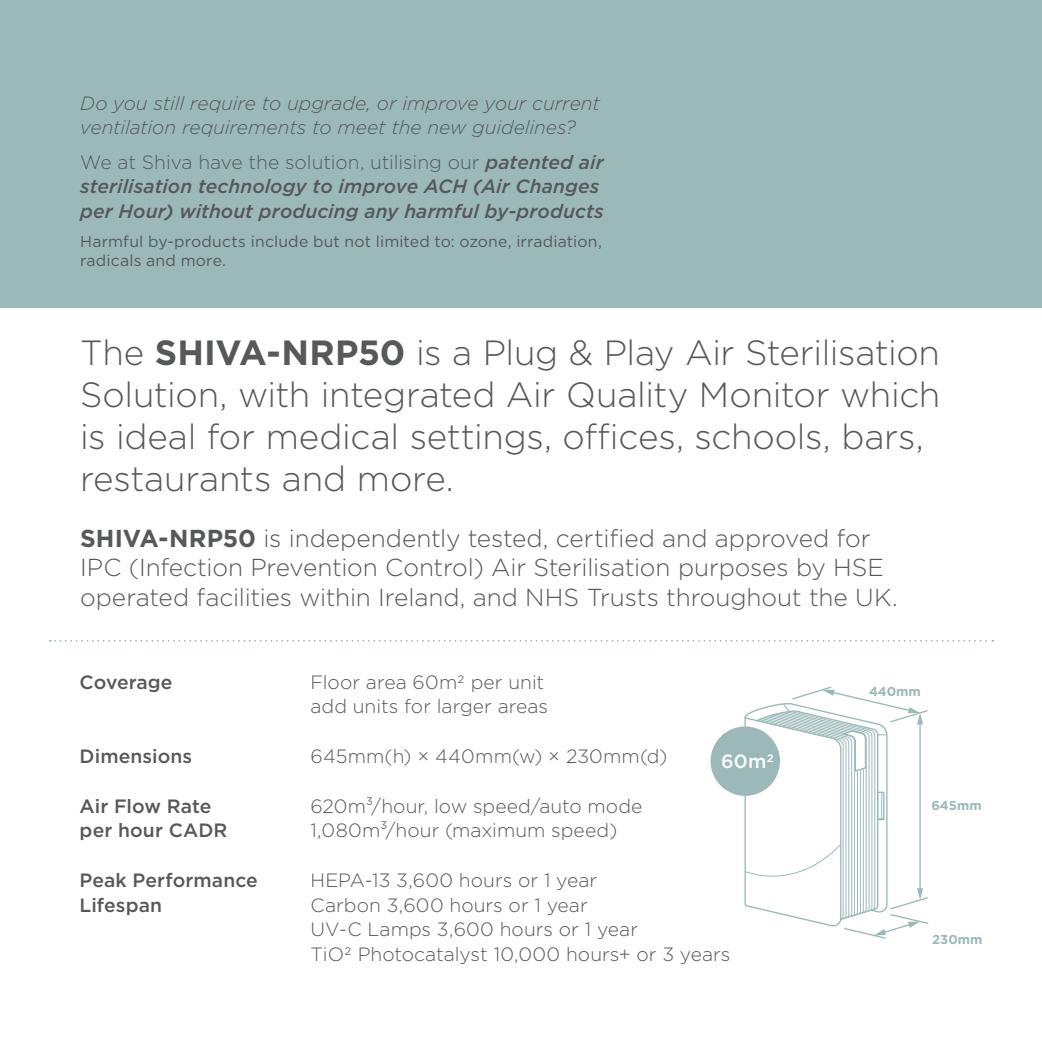
<style>
.page{position:relative;width:1042px;height:1042px;background:#fff}
.page>*{position:absolute;margin:0;border:0;box-sizing:border-box;transform-origin:0 0}
.t1{font:300 35px/42px "Gotham";letter-spacing:-.01em;color:#57585a}
.t2{font:300 24.5px/29.4px "Gotham";letter-spacing:-.005em;color:#57585a}
.t3{font:300 19.25px/24.5px "Gotham";letter-spacing:.005em;color:#57585a}
.t4{font:italic 500 19.25px/24.5px "Gotham";letter-spacing:.005em;color:#57585a}
.t5{font:italic 300 19.25px/24.5px "Gotham";letter-spacing:-.005em;color:#57585a}
.t6{font:500 19.25px/24.5px "Gotham";letter-spacing:.005em;color:#57585a}
.t7{font:500 19.25px "Gotham";color:#fff}
.t8{font:15.75px/19.2px "Gotham";letter-spacing:.01em;color:#57585a}
.t9{font:700 12.95px "Gotham";color:#9bb9b9}
.s1{font-weight:300;font-style:normal}
.s2{font-weight:700}
</style>
<div class="page">
<div style="left:0;top:0;width:1042px;height:308px;background:#9bb9b9"></div>
<svg style="left:744px;top:686px;width:185px;height:253px"></svg>
<div style="left:710px;top:726px;width:70px;height:70px;background:#9bb9b9;border-radius:50%"></div>
<svg style="left:50px;top:640px;width:943px;height:2px"></svg>
<p class="t5" style="left:80px;top:90px;width:521px">Do you still require to upgrade, or improve your current ventilation requirements to meet the new guidelines?</p>
<p class="t4" style="left:80px;top:149px;width:525px"><span class="s1">We at Shiva have the solution, utilising our</span> patented air sterilisation technology to improve ACH (Air Changes per Hour) without producing any harmful by-products</p>
<p class="t8" style="left:80px;top:231px;width:523px">Harmful by-products include but not limited to: ozone, irradiation, radicals and more.</p>
<h1 class="t1" style="left:80px;top:331px;width:862px">The <span class="s2">SHIVA-NRP50</span> is a Plug &amp; Play Air Sterilisation Solution, with integrated Air Quality Monitor which is ideal for medical settings, offices, schools, bars, restaurants and more.</h1>
<p class="t2" style="left:80px;top:523px;width:819px"><span class="s2">SHIVA-NRP50</span> is independently tested, certified and approved for<br>IPC (Infection Prevention Control) Air Sterilisation purposes by HSE operated facilities within Ireland, and NHS Trusts throughout the UK.</p>
<p class="t6" style="left:80px;top:669px;width:94px">Coverage</p>
<p class="t3" style="left:310px;top:669px;width:239px">Floor area 60m2 per unit add units for larger areas</p>
<p class="t6" style="left:80px;top:744px;width:114px">Dimensions</p>
<p class="t3" style="left:310px;top:743px;width:359px">645mm(h) × 440mm(w) × 230mm(d)</p>
<p class="t6" style="left:80px;top:793px;width:149px">Air Flow Rate per hour CADR</p>
<p class="t3" style="left:310px;top:793px;width:333px">620m³/hour, low speed/auto mode<br>1,080m³/hour (maximum speed)</p>
<p class="t6" style="left:80px;top:868px;width:180px">Peak Performance<br>Lifespan</p>
<p class="t3" style="left:310px;top:867px;width:422px">HEPA-13 3,600 hours or 1 year<br>Carbon 3,600 hours or 1 year<br>UV-C Lamps 3,600 hours or 1 year<br>TiO2 Photocatalyst 10,000 hours+ or 3 years</p>
<p class="t7" style="left:721px;top:749px;width:55px">60m2</p>
<p class="t9" style="left:869px;top:682px;width:53px">440mm</p>
<p class="t9" style="left:931px;top:797px;width:52px">645mm</p>
<p class="t9" style="left:932px;top:930px;width:52px">230mm</p>
</div>
